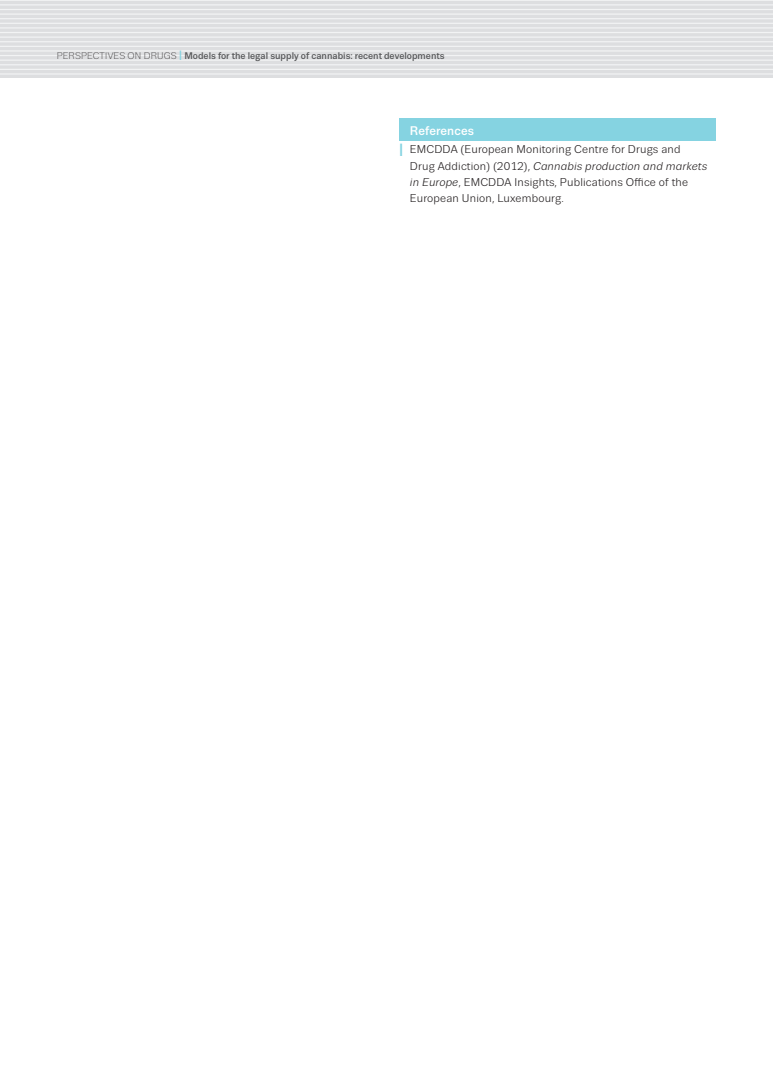
<style>
.page{position:relative;width:773px;height:1081px;background:#fff}
.page>*{position:absolute;margin:0;border:0;box-sizing:border-box;transform-origin:0 0}
.t1{font:500 12.5px "Trivia Sans";letter-spacing:.01em;color:#fff}
.references{font:11.25px/16.2px "Trivia Sans";letter-spacing:.015em;color:#231f20}
.t2{font:500 9.62px "Trivia Sans";color:#57585a}
.s1{font-weight:300;color:#312f30}
.s2{font-size:13.5px;color:#85d3e1}
.s3{font-weight:700;font-size:17.62px;color:#85d3e1}
.s4{font-style:italic}
</style>
<div class="page">
<div style="left:0;top:0;width:772px;height:78px;background:#dddee0"></div>
<hr style="left:0;top:0;width:772px;height:1px;background:#f2f3f4">
<hr style="left:0;top:4px;width:772px;height:2px;background:#f2f3f4">
<hr style="left:0;top:9px;width:772px;height:1px;background:#f2f3f4">
<hr style="left:0;top:13px;width:772px;height:2px;background:#f2f3f4">
<hr style="left:0;top:18px;width:772px;height:1px;background:#f2f3f4">
<hr style="left:0;top:23px;width:772px;height:1px;background:#f2f3f4">
<hr style="left:0;top:27px;width:772px;height:2px;background:#f2f3f4">
<hr style="left:0;top:32px;width:772px;height:1px;background:#f2f3f4">
<hr style="left:0;top:36px;width:772px;height:2px;background:#f2f3f4">
<hr style="left:0;top:41px;width:772px;height:1px;background:#f2f3f4">
<hr style="left:0;top:46px;width:772px;height:1px;background:#f2f3f4">
<hr style="left:0;top:50px;width:772px;height:2px;background:#f2f3f4">
<hr style="left:0;top:55px;width:772px;height:1px;background:#f2f3f4">
<hr style="left:0;top:60px;width:772px;height:1px;background:#f2f3f4">
<hr style="left:0;top:64px;width:772px;height:1px;background:#f2f3f4">
<hr style="left:0;top:69px;width:772px;height:1px;background:#f2f3f4">
<hr style="left:0;top:73px;width:772px;height:2px;background:#f2f3f4">
<div style="left:399px;top:119px;width:317px;height:22px;background:#85d3e1"></div>
<p class="t2" style="left:57px;top:50px;width:389px"><span class="s1">PERSPECTIVES ON DRUGS</span> <span class="s2">I</span> Models for the legal supply of cannabis: recent developments</p>
<p class="t1" style="left:410px;top:124px;width:65px">References</p>
<p class="references" style="left:410px;top:142px;width:299px;text-indent:-11px"><span class="s3">I</span> EMCDDA (European Monitoring Centre for Drugs and Drug Addiction) (2012), <span class="s4">Cannabis production and markets in Europe</span>, EMCDDA Insights, Publications Office of the European Union, Luxembourg.</p>
</div>
